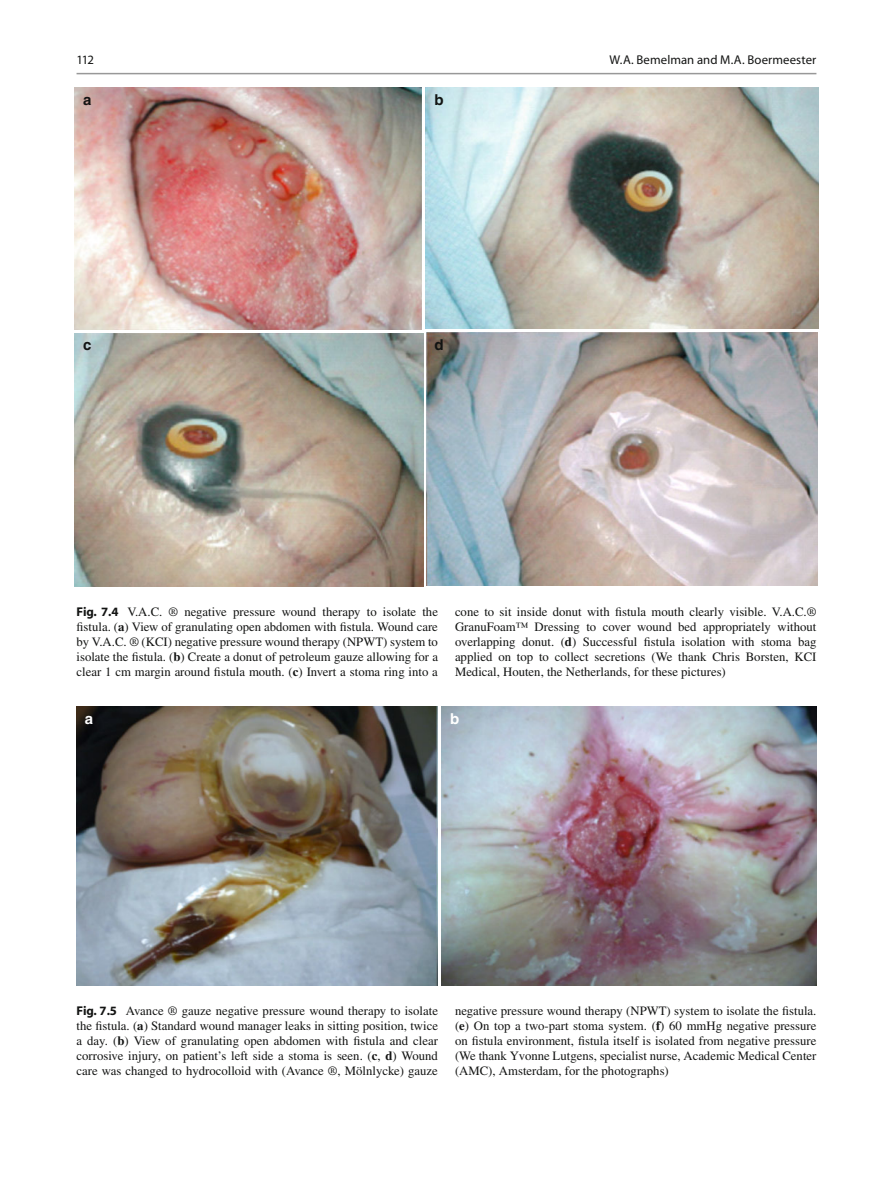
<style>
.page{position:relative;width:893px;height:1187px;background:#fff}
.page>*{position:absolute;margin:0;border:0;box-sizing:border-box;transform-origin:0 0}
.t1{font:700 15px "Helvetica";color:#131413}
.t2{font:700 15px "Helvetica";color:#fff}
.t3{font:12.75px/15px "Times";color:#131413;text-align:justify}
.t4{font:12.75px "Myriad";letter-spacing:.01em;color:#131413}
.s1{font-family:"Myriad";font-weight:700}
.s2{font-weight:700}
</style>
<div class="page">
<img style="left:75px;top:88px;width:347px;height:241px">
<img style="left:426px;top:88px;width:392px;height:240px">
<img style="left:75px;top:334px;width:348px;height:252px">
<img style="left:427px;top:332px;width:391px;height:253px">
<img style="left:77px;top:707px;width:360px;height:278px">
<img style="left:442px;top:707px;width:374px;height:278px">
<hr style="left:77px;top:73px;width:739px;height:1px;background:#989898">
<p class="t4" style="left:77px;top:55px;width:19px">112</p>
<p class="t1" style="left:83px;top:91px;width:10px">a</p>
<p class="t1" style="left:83px;top:336px;width:10px">c</p>
<p class="t1" style="left:434px;top:91px;width:11px">b</p>
<p class="t1" style="left:434px;top:336px;width:11px">d</p>
<p class="t4" style="left:610px;top:55px;width:208px">W.A. Bemelman and M.A. Boermeester</p>
<p class="t3" style="left:77px;top:605px;width:363px"><span class="s1">Fig. 7.4</span> V.A.C. ® negative pressure wound therapy to isolate the fistula. ( <span class="s2">a</span> ) View of granulating open abdomen with fistula. Wound care by V.A.C. ® (KCI) negative pressure wound therapy (NPWT) system to isolate the fistula. ( <span class="s2">b</span> ) Create a donut of petroleum gauze allowing for a clear 1 cm margin around fistula mouth. ( <span class="s2">c</span> ) Invert a stoma ring into a</p>
<p class="t3" style="left:455px;top:605px;width:363px">cone to sit inside donut with fistula mouth clearly visible. V.A.C.® GranuFoam™ Dressing to cover wound bed appropriately without overlapping donut. ( <span class="s2">d</span> ) Successful fistula isolation with stoma bag applied on top to collect secretions (We thank Chris Borsten, KCI Medical, Houten, the Netherlands, for these pictures)</p>
<p class="t2" style="left:85px;top:709px;width:10px">a</p>
<p class="t2" style="left:450px;top:709px;width:11px">b</p>
<p class="t3" style="left:77px;top:1004px;width:363px"><span class="s1">Fig. 7.5</span> Avance ® gauze negative pressure wound therapy to isolate the fistula. ( <span class="s2">a</span> ) Standard wound manager leaks in sitting position, twice a day. ( <span class="s2">b</span> ) View of granulating open abdomen with fistula and clear corrosive injury, on patient’s left side a stoma is seen. ( <span class="s2">c</span> , <span class="s2">d</span> ) Wound care was changed to hydrocolloid with (Avance ®, Mölnlycke) gauze</p>
<p class="t3" style="left:455px;top:1004px;width:363px">negative pressure wound therapy (NPWT) system to isolate the fistula. ( <span class="s2">e</span> ) On top a two-part stoma system. ( <span class="s2">f</span> ) 60 mmHg negative pressure on fistula environment, fistula itself is isolated from negative pressure (We thank Yvonne Lutgens, specialist nurse, Academic Medical Center (AMC), Amsterdam, for the photographs)</p>
</div>
